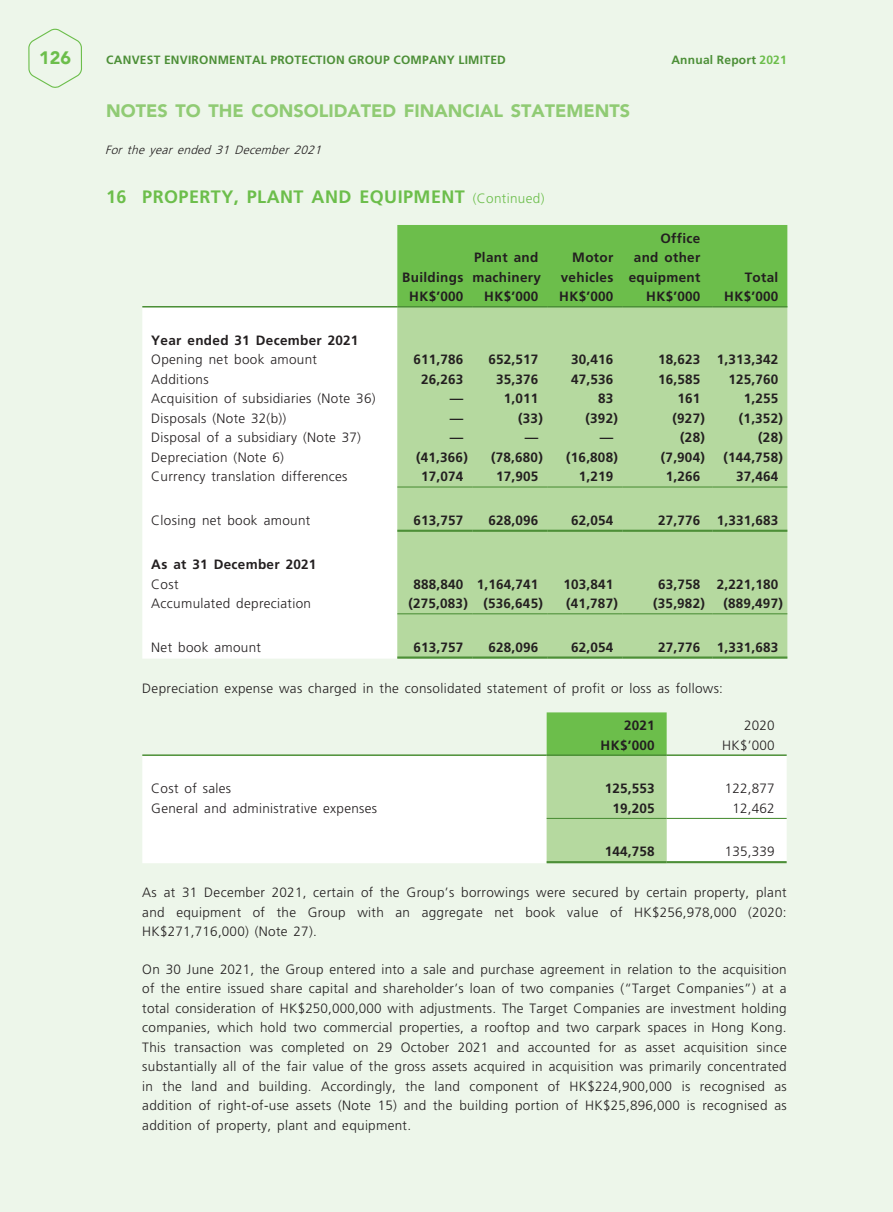
<style>
.page{position:relative;width:893px;height:1212px;background:#edf6ea}
.page>*{position:absolute;margin:0;border:0;box-sizing:border-box;transform-origin:0 0}
.t1{font:900 18px "Avenir";color:#90cb74}
.t2{font:700 18px "Frutiger LT Std";letter-spacing:.025em;color:#6cbe4b}
.t3{font:900 18px "Avenir";color:#6cbe4b}
.t4{font:300 13.5px/19.5px "Frutiger LT Std";letter-spacing:.025em;color:#231f20;text-align:justify}
.t5{font:700 13.5px/19.5px "Frutiger LT Std";letter-spacing:.015em;color:#231f20;text-align:right}
.t6{font:700 12px "Frutiger LT Std";letter-spacing:.02em;color:#4c8f37}
.t7{font:italic 300 12px "Frutiger LT Std";color:#231f20}
.s1{color:#6cbe4b}
.s2{font-weight:300;font-size:13.5px}
</style>
<div class="page">
<svg style="left:28px;top:28px;width:54px;height:60px"></svg>
<div style="left:397px;top:225px;width:390px;height:81px;background:#6cbe4b"></div>
<div style="left:142px;top:307px;width:255px;height:352px;background:#fff"></div>
<div style="left:397px;top:307px;width:390px;height:349px;background:#b5d99f"></div>
<hr style="left:142px;top:306px;width:255px;height:1px;background:#4c8f37">
<hr style="left:397px;top:306px;width:75px;height:1px;background:#4c8f37">
<hr style="left:472px;top:306px;width:75px;height:1px;background:#4c8f37">
<hr style="left:547px;top:306px;width:75px;height:1px;background:#4c8f37">
<hr style="left:622px;top:306px;width:90px;height:1px;background:#4c8f37">
<hr style="left:712px;top:306px;width:75px;height:1px;background:#4c8f37">
<hr style="left:397px;top:486px;width:75px;height:1px;background:#4c8f37">
<hr style="left:472px;top:486px;width:75px;height:1px;background:#4c8f37">
<hr style="left:547px;top:486px;width:75px;height:1px;background:#4c8f37">
<hr style="left:622px;top:486px;width:90px;height:1px;background:#4c8f37">
<hr style="left:712px;top:486px;width:75px;height:1px;background:#4c8f37">
<hr style="left:397px;top:530px;width:75px;height:2px;background:#4c8f37">
<hr style="left:472px;top:530px;width:75px;height:2px;background:#4c8f37">
<hr style="left:547px;top:530px;width:75px;height:2px;background:#4c8f37">
<hr style="left:622px;top:530px;width:90px;height:2px;background:#4c8f37">
<hr style="left:712px;top:530px;width:75px;height:2px;background:#4c8f37">
<hr style="left:397px;top:613px;width:75px;height:1px;background:#4c8f37">
<hr style="left:472px;top:613px;width:75px;height:1px;background:#4c8f37">
<hr style="left:547px;top:613px;width:75px;height:1px;background:#4c8f37">
<hr style="left:622px;top:613px;width:90px;height:1px;background:#4c8f37">
<hr style="left:712px;top:613px;width:75px;height:1px;background:#4c8f37">
<hr style="left:397px;top:656px;width:75px;height:3px;background:#4c8f37">
<hr style="left:472px;top:656px;width:75px;height:3px;background:#4c8f37">
<hr style="left:547px;top:656px;width:75px;height:3px;background:#4c8f37">
<hr style="left:622px;top:656px;width:90px;height:3px;background:#4c8f37">
<hr style="left:712px;top:656px;width:75px;height:3px;background:#4c8f37">
<div style="left:142px;top:756px;width:645px;height:107px;background:#fff"></div>
<svg style="left:547px;top:712px;width:120px;height:149px;background:#a0d187"></svg>
<hr style="left:142px;top:754px;width:405px;height:2px;background:#4c8f37">
<hr style="left:547px;top:754px;width:120px;height:2px;background:#4c8f37">
<hr style="left:667px;top:754px;width:120px;height:2px;background:#4c8f37">
<hr style="left:547px;top:818px;width:120px;height:1px;background:#4c8f37">
<hr style="left:667px;top:818px;width:120px;height:1px;background:#4c8f37">
<hr style="left:547px;top:861px;width:120px;height:2px;background:#4c8f37">
<hr style="left:667px;top:861px;width:120px;height:2px;background:#4c8f37">
<h1 class="t3" style="left:39px;top:42px;width:33px">126</h1>
<p class="t6" style="left:106px;top:53px;width:401px">CANVEST ENVIRONMENTAL PROTECTION GROUP COMPANY LIMITED</p>
<p class="t6" style="left:671px;top:53px;width:117px">Annual Report <span class="s1">2021</span></p>
<h1 class="t1" style="left:106px;top:95px;width:525px">NOTES TO THE CONSOLIDATED FINANCIAL STATEMENTS</h1>
<p class="t7" style="left:105px;top:143px;width:221px">For the year ended 31 December 2021</p>
<h1 class="t2" style="left:106px;top:186px;width:440px">16 PROPERTY, PLANT AND EQUIPMENT <span class="s2">(Continued)</span></h1>
<p class="t5" style="left:402px;top:267px;width:63px">Buildings</p>
<p class="t5" style="left:472px;top:248px;width:70px;text-align:left">Plant and machinery</p>
<p class="t5" style="left:561px;top:248px;width:54px">Motor vehicles</p>
<p class="t5" style="left:629px;top:228px;width:73px">Office<br>and other equipment</p>
<p class="t5" style="left:745px;top:267px;width:35px">Total</p>
<p class="t5" style="left:409px;top:287px;width:56px">HK$’000</p>
<p class="t5" style="left:484px;top:287px;width:56px">HK$’000</p>
<p class="t5" style="left:559px;top:287px;width:56px">HK$’000</p>
<p class="t5" style="left:646px;top:287px;width:56px">HK$’000</p>
<p class="t5" style="left:724px;top:287px;width:56px">HK$’000</p>
<p class="t5" style="left:151px;top:330px;width:209px">Year ended 31 December 2021</p>
<p class="t4" style="left:151px;top:350px;width:167px">Opening net book amount</p>
<p class="t5" style="left:413px;top:350px;width:51px">611,786</p>
<p class="t5" style="left:488px;top:350px;width:51px">652,517</p>
<p class="t5" style="left:571px;top:350px;width:44px">30,416</p>
<p class="t5" style="left:658px;top:350px;width:122px">18,623 1,313,342</p>
<p class="t4" style="left:151px;top:370px;width:59px">Additions</p>
<p class="t5" style="left:421px;top:369px;width:44px">26,263</p>
<p class="t5" style="left:496px;top:369px;width:44px">35,376</p>
<p class="t5" style="left:571px;top:369px;width:44px">47,536</p>
<p class="t5" style="left:658px;top:369px;width:44px">16,585</p>
<p class="t5" style="left:728px;top:369px;width:51px">125,760</p>
<p class="t4" style="left:151px;top:389px;width:226px">Acquisition of subsidiaries (Note 36)</p>
<p class="t5" style="left:450px;top:389px;width:15px">—</p>
<p class="t5" style="left:504px;top:389px;width:36px">1,011</p>
<p class="t5" style="left:598px;top:389px;width:17px">83</p>
<p class="t5" style="left:677px;top:389px;width:24px">161</p>
<p class="t5" style="left:744px;top:389px;width:36px">1,255</p>
<p class="t4" style="left:151px;top:409px;width:137px">Disposals (Note 32(b))</p>
<p class="t5" style="left:450px;top:408px;width:15px">—</p>
<p class="t5" style="left:518px;top:408px;width:26px">(33)</p>
<p class="t5" style="left:586px;top:408px;width:34px">(392)</p>
<p class="t5" style="left:673px;top:408px;width:34px">(927)</p>
<p class="t5" style="left:739px;top:408px;width:45px">(1,352)</p>
<p class="t4" style="left:151px;top:428px;width:211px">Disposal of a subsidiary (Note 37)</p>
<p class="t5" style="left:450px;top:428px;width:15px">—</p>
<p class="t5" style="left:525px;top:428px;width:15px">—</p>
<p class="t5" style="left:600px;top:428px;width:15px">—</p>
<p class="t5" style="left:680px;top:428px;width:26px">(28)</p>
<p class="t5" style="left:758px;top:428px;width:26px">(28)</p>
<p class="t4" style="left:151px;top:448px;width:134px">Depreciation (Note 6)</p>
<p class="t5" style="left:416px;top:447px;width:53px">(41,366)</p>
<p class="t5" style="left:491px;top:447px;width:53px">(78,680)</p>
<p class="t5" style="left:566px;top:447px;width:53px">(16,808)</p>
<p class="t5" style="left:661px;top:447px;width:45px">(7,904)</p>
<p class="t5" style="left:724px;top:447px;width:61px">(144,758)</p>
<p class="t4" style="left:151px;top:467px;width:198px">Currency translation differences</p>
<p class="t5" style="left:421px;top:467px;width:44px">17,074</p>
<p class="t5" style="left:496px;top:467px;width:44px">17,905</p>
<p class="t5" style="left:579px;top:467px;width:36px">1,219</p>
<p class="t5" style="left:666px;top:467px;width:36px">1,266</p>
<p class="t5" style="left:736px;top:467px;width:44px">37,464</p>
<p class="t4" style="left:151px;top:511px;width:160px">Closing net book amount</p>
<p class="t5" style="left:413px;top:510px;width:51px">613,757</p>
<p class="t5" style="left:488px;top:510px;width:51px">628,096</p>
<p class="t5" style="left:571px;top:510px;width:44px">62,054</p>
<p class="t5" style="left:658px;top:510px;width:122px">27,776 1,331,683</p>
<p class="t5" style="left:151px;top:555px;width:166px">As at 31 December 2021</p>
<p class="t4" style="left:151px;top:574px;width:29px">Cost</p>
<p class="t5" style="left:413px;top:574px;width:126px">888,840 1,164,741</p>
<p class="t5" style="left:563px;top:574px;width:51px">103,841</p>
<p class="t5" style="left:658px;top:574px;width:122px">63,758 2,221,180</p>
<p class="t4" style="left:151px;top:594px;width:161px">Accumulated depreciation</p>
<p class="t5" style="left:409px;top:594px;width:136px">(275,083) (536,645)</p>
<p class="t5" style="left:566px;top:594px;width:53px">(41,787)</p>
<p class="t5" style="left:653px;top:594px;width:53px">(35,982)</p>
<p class="t5" style="left:724px;top:594px;width:61px">(889,497)</p>
<p class="t4" style="left:151px;top:637px;width:111px">Net book amount</p>
<p class="t5" style="left:413px;top:637px;width:51px">613,757</p>
<p class="t5" style="left:488px;top:637px;width:51px">628,096</p>
<p class="t5" style="left:571px;top:637px;width:44px">62,054</p>
<p class="t5" style="left:658px;top:637px;width:122px">27,776 1,331,683</p>
<p class="t4" style="left:142px;top:678px;width:582px">Depreciation expense was charged in the consolidated statement of profit or loss as follows:</p>
<p class="t5" style="left:624px;top:716px;width:32px">2021</p>
<p class="t4" style="left:744px;top:716px;width:32px">2020</p>
<p class="t5" style="left:601px;top:735px;width:56px">HK$’000</p>
<p class="t4" style="left:722px;top:735px;width:54px">HK$’000</p>
<p class="t4" style="left:151px;top:779px;width:81px">Cost of sales</p>
<p class="t5" style="left:605px;top:779px;width:51px">125,553</p>
<p class="t4" style="left:725px;top:779px;width:51px">122,877</p>
<p class="t4" style="left:151px;top:798px;width:227px">General and administrative expenses</p>
<p class="t5" style="left:612px;top:798px;width:44px">19,205</p>
<p class="t4" style="left:732px;top:798px;width:44px">12,462</p>
<p class="t5" style="left:605px;top:842px;width:51px">144,758</p>
<p class="t4" style="left:725px;top:842px;width:51px">135,339</p>
<p class="t4" style="left:142px;top:883px;width:646px">As at 31 December 2021, certain of the Group’s borrowings were secured by certain property, plant and equipment of the Group with an aggregate net book value of HK$256,978,000 (2020:<br>HK$271,716,000) (Note 27).</p>
<p class="t4" style="left:142px;top:959px;width:646px">On 30 June 2021, the Group entered into a sale and purchase agreement in relation to the acquisition of the entire issued share capital and shareholder’s loan of two companies (“Target Companies”) at a total consideration of HK$250,000,000 with adjustments. The Target Companies are investment holding companies, which hold two commercial properties, a rooftop and two carpark spaces in Hong Kong.<br>This transaction was completed on 29 October 2021 and accounted for as asset acquisition since substantially all of the fair value of the gross assets acquired in acquisition was primarily concentrated in the land and building. Accordingly, the land component of HK$224,900,000 is recognised as addition of right-of-use assets (Note 15) and the building portion of HK$25,896,000 is recognised as addition of property, plant and equipment.</p>
</div>
